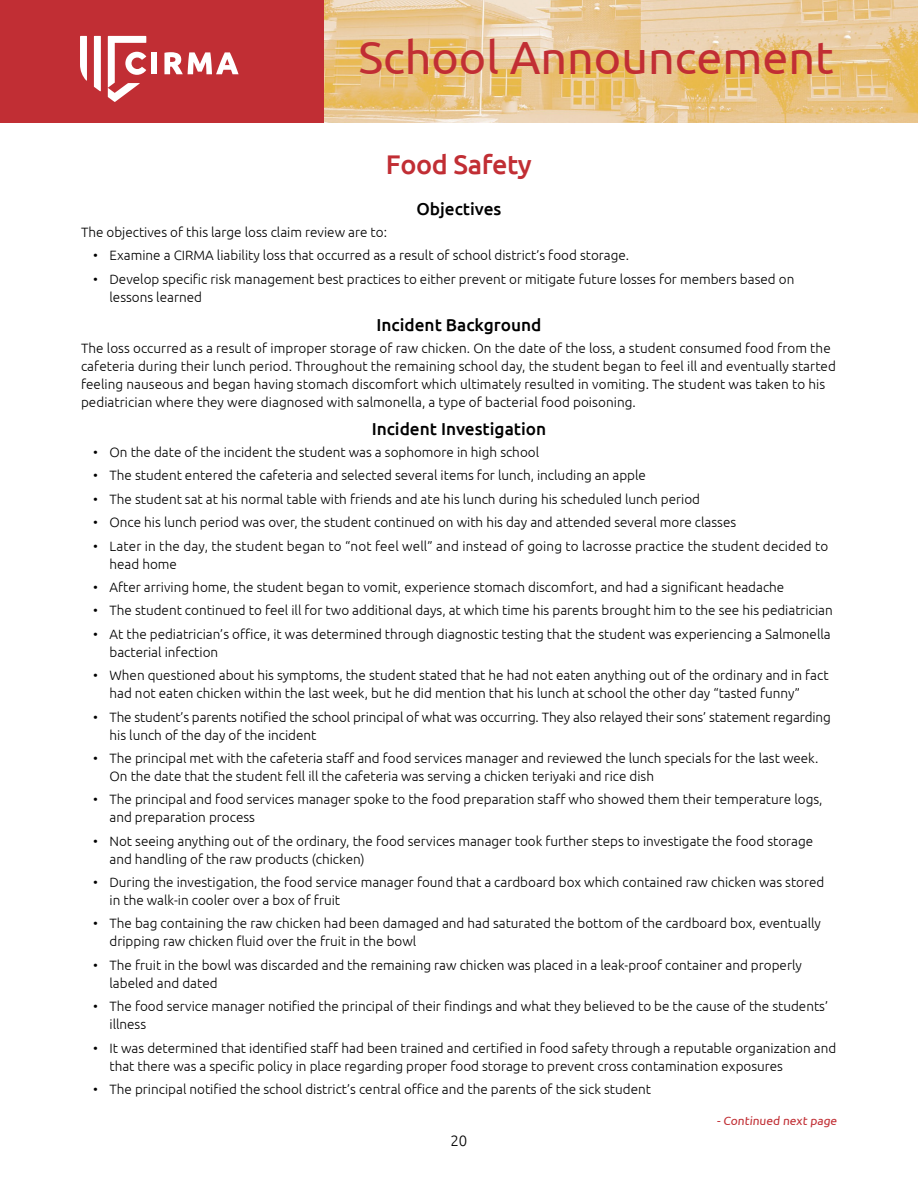
<style>
.page{position:relative;width:918px;height:1188px;background:#fff}
.page>*{position:absolute;margin:0;border:0;box-sizing:border-box;transform-origin:0 0}
.t1{font:46.5px "Ubuntu";color:#c12e34}
.t2{font:500 27px "Ubuntu";letter-spacing:-.015em;color:#c12e34}
.t3{font:500 17.25px "Ubuntu";color:#000}
.t4{font:300 15px "Ubuntu";color:#000}
.t5{font:300 13.5px/18px "Ubuntu";color:#000}
.t6{font:12px "Ubuntu";color:#c12e34}
</style>
<div class="page">
<img style="left:324px;top:1px;width:594px;height:122px">
<div style="left:0;top:0;width:324px;height:123px;background:#c12e34"></div>
<div style="left:151px;top:52px;width:6px;height:22px;background:#fff"></div>
<svg style="left:164px;top:52px;width:75px;height:22px"></svg>
<svg style="left:94px;top:36px;width:7px;height:55px"></svg>
<svg style="left:80px;top:36px;width:7px;height:45px"></svg>
<svg style="left:108px;top:36px;width:38px;height:66px"></svg>
<h1 class="t1" style="left:359px;top:29px;width:477px">School Announcement</h1>
<h2 class="t2" style="left:386px;top:147px;width:148px">Food Safety</h2>
<p class="t3" style="left:416px;top:198px;width:87px">Objectives</p>
<p class="t5" style="left:81px;top:223px;width:308px">The objectives of this large loss claim review are to:</p>
<p class="t5" style="left:93px;top:246px;width:538px">• Examine a CIRMA liability loss that occurred as a result of school district’s food storage.</p>
<p class="t5" style="left:109px;top:270px;width:686px;text-indent:-16px">• Develop specific risk management best practices to either prevent or mitigate future losses for members based on lessons learned</p>
<p class="t3" style="left:376px;top:314px;width:167px">Incident Background</p>
<p class="t5" style="left:81px;top:339px;width:756px">The loss occurred as a result of improper storage of raw chicken. On the date of the loss, a student consumed food from the cafeteria during their lunch period. Throughout the remaining school day, the student began to feel ill and eventually started feeling nauseous and began having stomach discomfort which ultimately resulted in vomiting. The student was taken to his pediatrician where they were diagnosed with salmonella, a type of bacterial food poisoning.</p>
<p class="t3" style="left:372px;top:418px;width:176px">Incident Investigation</p>
<p class="t5" style="left:93px;top:443px;width:448px">• On the date of the incident the student was a sophomore in high school</p>
<p class="t5" style="left:93px;top:466px;width:554px">• The student entered the cafeteria and selected several items for lunch, including an apple</p>
<p class="t5" style="left:93px;top:490px;width:609px">• The student sat at his normal table with friends and ate his lunch during his scheduled lunch period</p>
<p class="t5" style="left:93px;top:513px;width:645px">• Once his lunch period was over, the student continued on with his day and attended several more classes</p>
<p class="t5" style="left:109px;top:536px;width:720px;text-indent:-16px">• Later in the day, the student began to “not feel well” and instead of going to lacrosse practice the student decided to head home</p>
<p class="t5" style="left:93px;top:578px;width:693px">• After arriving home, the student began to vomit, experience stomach discomfort, and had a significant headache</p>
<p class="t5" style="left:93px;top:601px;width:741px">• The student continued to feel ill for two additional days, at which time his parents brought him to the see his pediatrician</p>
<p class="t5" style="left:109px;top:625px;width:723px;text-indent:-16px">• At the pediatrician’s office, it was determined through diagnostic testing that the student was experiencing a Salmonella bacterial infection</p>
<p class="t5" style="left:109px;top:666px;width:721px;text-indent:-16px">• When questioned about his symptoms, the student stated that he had not eaten anything out of the ordinary and in fact had not eaten chicken within the last week, but he did mention that his lunch at school the other day “tasted funny”</p>
<p class="t5" style="left:109px;top:707px;width:723px;text-indent:-16px">• The student’s parents notified the school principal of what was occurring. They also relayed their sons’ statement regarding his lunch of the day of the incident</p>
<p class="t5" style="left:109px;top:749px;width:710px;text-indent:-16px">• The principal met with the cafeteria staff and food services manager and reviewed the lunch specials for the last week.<br>On the date that the student fell ill the cafeteria was serving a chicken teriyaki and rice dish</p>
<p class="t5" style="left:109px;top:790px;width:715px;text-indent:-16px">• The principal and food services manager spoke to the food preparation staff who showed them their temperature logs, and preparation process</p>
<p class="t5" style="left:109px;top:832px;width:705px;text-indent:-16px">• Not seeing anything out of the ordinary, the food services manager took further steps to investigate the food storage and handling of the raw products (chicken)</p>
<p class="t5" style="left:109px;top:873px;width:716px;text-indent:-16px">• During the investigation, the food service manager found that a cardboard box which contained raw chicken was stored in the walk-in cooler over a box of fruit</p>
<p class="t5" style="left:109px;top:914px;width:713px;text-indent:-16px">• The bag containing the raw chicken had been damaged and had saturated the bottom of the cardboard box, eventually dripping raw chicken fluid over the fruit in the bowl</p>
<p class="t5" style="left:109px;top:956px;width:694px;text-indent:-16px">• The fruit in the bowl was discarded and the remaining raw chicken was placed in a leak-proof container and properly labeled and dated</p>
<p class="t5" style="left:109px;top:997px;width:720px;text-indent:-16px">• The food service manager notified the principal of their findings and what they believed to be the cause of the students’ illness</p>
<p class="t5" style="left:109px;top:1038px;width:728px;text-indent:-16px">• It was determined that identified staff had been trained and certified in food safety through a reputable organization and that there was a specific policy in place regarding proper food storage to prevent cross contamination exposures</p>
<p class="t5" style="left:93px;top:1080px;width:559px">• The principal notified the school district’s central office and the parents of the sick student</p>
<p class="t4" style="left:451px;top:1131px;width:18px">20</p>
<p class="t6" style="left:717px;top:1114px;width:123px">- Continued next page</p>
</div>
